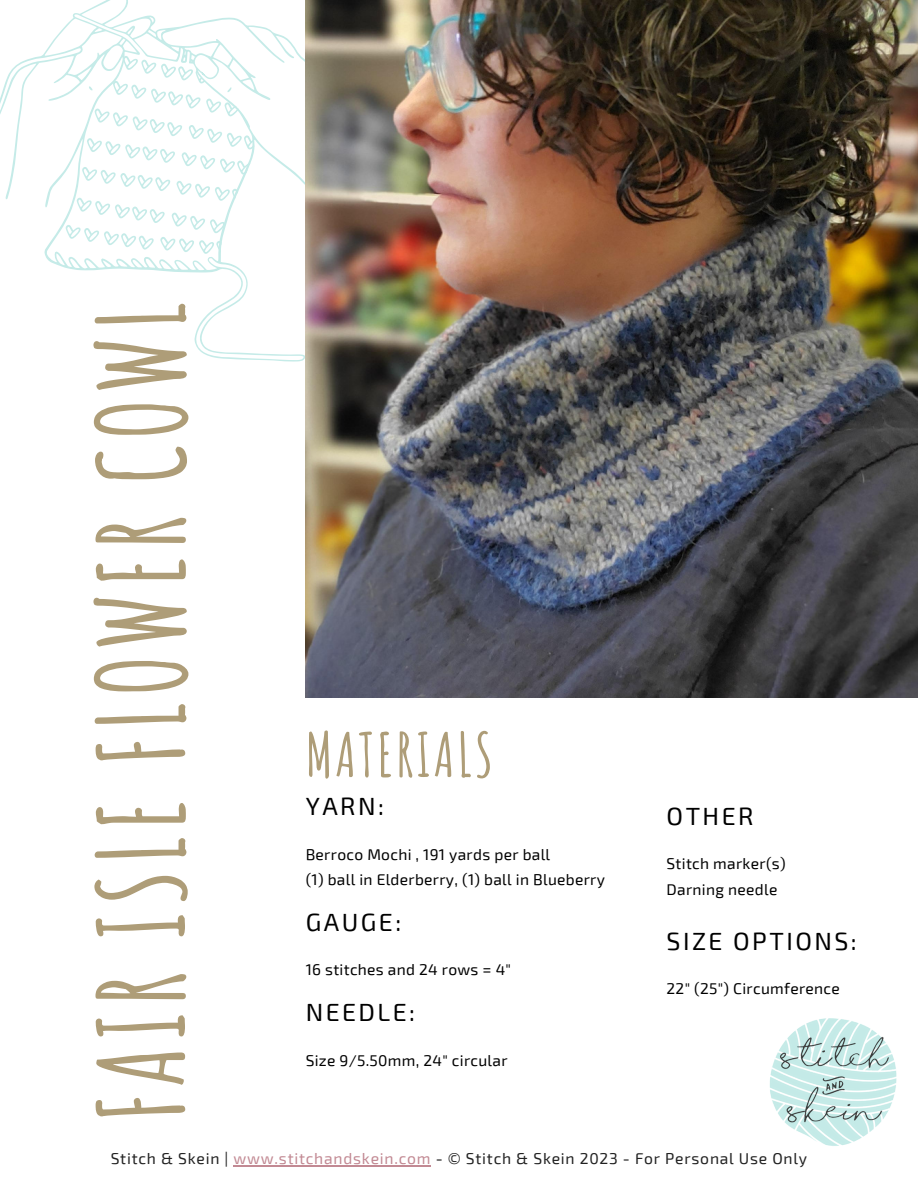
<style>
.page{position:relative;width:918px;height:1188px;background:#fff}
.page>*{position:absolute;margin:0;border:0;box-sizing:border-box;transform-origin:0 0}
.t1{font:700 117.9px "Amatic SC";letter-spacing:.04em;color:#ae9d78}
.t2{font:700 60.15px "Amatic SC";letter-spacing:.04em;color:#ae9d78}
.t3{font:24.9px "Exo 2";letter-spacing:.1em;color:#000}
.t4{font:15.6px/25.3px "Exo 2";letter-spacing:.02em;color:#000}
.t5{font:15.6px "Exo 2";letter-spacing:.05em;color:#222}
.s1{color:#c28993}
</style>
<div class="page">
<svg style="left:0;top:0;width:306px;height:362px"></svg>
<svg style="left:66px;top:56px;width:188px;height:198px"></svg>
<img style="left:306px;top:0;width:612px;height:698px">
<img style="left:769px;top:1018px;width:128px;height:128px">
<hr style="left:233px;top:1165px;width:198px;height:1px;background:#c28993">
<h1 class="t1" style="left:65px;top:1123px;width:823px;rotate:-90deg">FAIR ISLE FLOWER COWL</h1>
<p class="t5" style="left:111px;top:1148px;width:698px">Stitch &amp; Skein | <span class="s1">www.stitchandskein.com</span> - © Stitch &amp; Skein 2023 - For Personal Use Only</p>
<h2 class="t2" style="left:306px;top:716px;width:189px">MATERIALS</h2>
<h3 class="t3" style="left:306px;top:790px;width:80px">YARN:</h3>
<h3 class="t3" style="left:667px;top:800px;width:89px">OTHER</h3>
<p class="t4" style="left:306px;top:841px;width:301px">Berroco Mochi , 191 yards per ball<br>(1) ball in Elderberry, (1) ball in Blueberry</p>
<p class="t4" style="left:667px;top:850px;width:121px">Stitch marker(s)<br>Darning needle</p>
<h3 class="t3" style="left:306px;top:906px;width:97px">GAUGE:</h3>
<h3 class="t3" style="left:667px;top:925px;width:192px">SIZE OPTIONS:</h3>
<p class="t4" style="left:306px;top:956px;width:207px">16 stitches and 24 rows = 4"</p>
<p class="t4" style="left:667px;top:976px;width:175px">22" (25") Circumference</p>
<h3 class="t3" style="left:306px;top:996px;width:111px">NEEDLE:</h3>
<p class="t4" style="left:306px;top:1047px;width:203px">Size 9/5.50mm, 24" circular</p>
</div>
